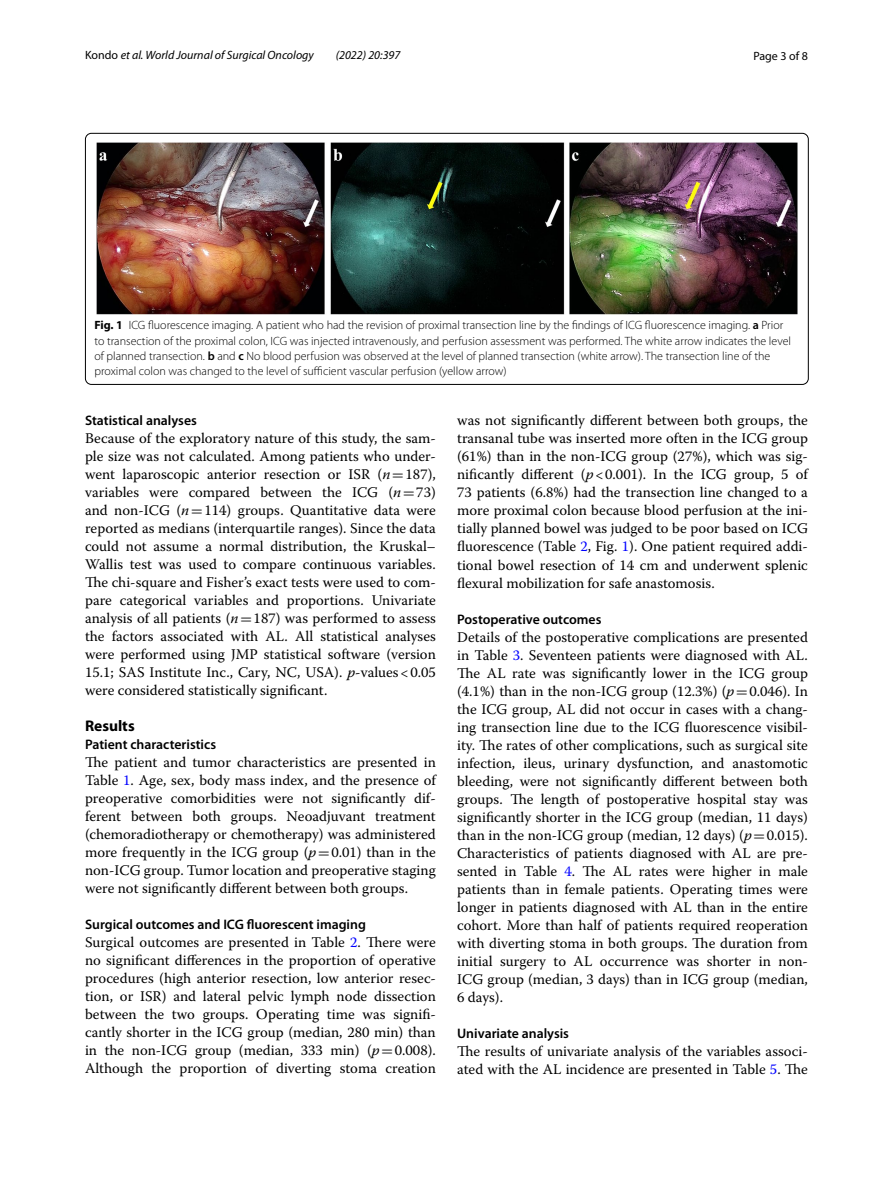
<style>
.page{position:relative;width:893px;height:1187px;background:#fff}
.page>*{position:absolute;margin:0;border:0;box-sizing:border-box;transform-origin:0 0}
.t1{font:700 15.45px "Myriad Pro";color:#000}
.t2{font:14.7px/18px "Warnock Pro";color:#000;text-align:justify}
.t3{font:600 13.8px "Myriad Pro";color:#000}
.t4{font:300 12px/15px "Myriad Pro";color:#000}
.t5{font:italic 12px "Myriad Pro";color:#000}
.t6{font:12px "Myriad Pro";color:#000}
.s1{font-style:normal}
.s2{font-weight:700}
.s3{font-weight:600}
.s4{font-style:italic}
.s5{font-family:"MTSY"}
.s6{color:#00f}
</style>
<div class="page">
<img style="left:97px;top:142px;width:700px;height:172px">
<div style="left:85px;top:133px;width:723px;height:251px;border:1px solid #000;border-radius:6px"></div>
<p class="t5" style="left:85px;top:48px;width:230px"><span class="s1">Kondo</span> et al. World Journal of Surgical Oncology</p>
<p class="t5" style="left:336px;top:48px;width:66px">(2022) 20:397</p>
<p class="t6" style="left:753px;top:48px;width:56px">Page 3 of 8</p>
<p class="t4" style="left:94px;top:318px;width:698px"><span class="s2">Fig. 1</span> ICG fluorescence imaging. A patient who had the revision of proximal transection line by the findings of ICG fluorescence imaging. <span class="s3">a</span> Prior to transection of the proximal colon, ICG was injected intravenously, and perfusion assessment was performed. The white arrow indicates the level of planned transection. <span class="s3">b</span> and <span class="s3">c</span> No blood perfusion was observed at the level of planned transection (white arrow). The transection line of the proximal colon was changed to the level of sufficient vascular perfusion (yellow arrow)</p>
<p class="t3" style="left:85px;top:411px;width:113px">Statistical analyses</p>
<p class="t2" style="left:85px;top:429px;width:352px">Because of the exploratory nature of this study, the sam&shy;ple size was not calculated. Among patients who under&shy;went laparoscopic anterior resection or ISR (<span class="s4">n</span><span class="s5">=</span>187), variables were compared between the ICG (<span class="s4">n</span><span class="s5">=</span>73) and non-ICG (<span class="s4">n</span><span class="s5">=</span>114) groups. Quantitative data were reported as medians (interquartile ranges). Since the data could not assume a normal distribution, the Kruskal– Wallis test was used to compare continuous variables.<br>The chi-square and Fisher’s exact tests were used to com&shy;pare categorical variables and proportions. Univariate analysis of all patients (<span class="s4">n</span><span class="s5">=</span>187) was performed to assess the factors associated with AL. All statistical analyses were performed using JMP statistical software (version 15.1; SAS Institute Inc., Cary, NC, USA). <span class="s4">p</span>-values&lt;0.05 were considered statistically significant.</p>
<p class="t1" style="left:85px;top:715px;width:51px">Results</p>
<p class="t3" style="left:85px;top:735px;width:133px">Patient characteristics</p>
<p class="t2" style="left:85px;top:753px;width:352px">The patient and tumor characteristics are presented in Table <span class="s6">1</span>. Age, sex, body mass index, and the presence of preoperative comorbidities were not significantly dif&shy;ferent between both groups. Neoadjuvant treatment (chemoradiotherapy or chemotherapy) was administered more frequently in the ICG group (<span class="s4">p</span><span class="s5">=</span>0.01) than in the non-ICG group. Tumor location and preoperative staging were not significantly different between both groups.</p>
<p class="t3" style="left:85px;top:915px;width:282px">Surgical outcomes and ICG fluorescent imaging</p>
<p class="t2" style="left:85px;top:933px;width:352px">Surgical outcomes are presented in Table <span class="s6">2</span>. There were no significant differences in the proportion of operative procedures (high anterior resection, low anterior resec&shy;tion, or ISR) and lateral pelvic lymph node dissection between the two groups. Operating time was signifi&shy;cantly shorter in the ICG group (median, 280 min) than in the non-ICG group (median, 333 min) (<span class="s4">p</span><span class="s5">=</span>0.008).<br>Although the proportion of diverting stoma creation</p>
<p class="t2" style="left:457px;top:411px;width:352px">was not significantly different between both groups, the transanal tube was inserted more often in the ICG group (61%) than in the non-ICG group (27%), which was sig&shy;nificantly different (<span class="s4">p</span>&lt;0.001). In the ICG group, 5 of 73 patients (6.8%) had the transection line changed to a more proximal colon because blood perfusion at the ini&shy;tially planned bowel was judged to be poor based on ICG fluorescence (Table <span class="s6">2</span>, Fig. <span class="s6">1</span>). One patient required addi&shy;tional bowel resection of 14 cm and underwent splenic flexural mobilization for safe anastomosis.</p>
<p class="t3" style="left:457px;top:610px;width:146px">Postoperative outcomes</p>
<p class="t2" style="left:457px;top:627px;width:352px">Details of the postoperative complications are presented in Table <span class="s6">3</span>. Seventeen patients were diagnosed with AL.<br>The AL rate was significantly lower in the ICG group (4.1%) than in the non-ICG group (12.3%) (<span class="s4">p</span><span class="s5">=</span>0.046). In the ICG group, AL did not occur in cases with a chang&shy;ing transection line due to the ICG fluorescence visibil&shy;ity. The rates of other complications, such as surgical site infection, ileus, urinary dysfunction, and anastomotic bleeding, were not significantly different between both groups. The length of postoperative hospital stay was significantly shorter in the ICG group (median, 11 days) than in the non-ICG group (median, 12 days) (<span class="s4">p</span><span class="s5">=</span>0.015).<br>Characteristics of patients diagnosed with AL are pre&shy;sented in Table <span class="s6">4</span>. The AL rates were higher in male patients than in female patients. Operating times were longer in patients diagnosed with AL than in the entire cohort. More than half of patients required reoperation with diverting stoma in both groups. The duration from initial surgery to AL occurrence was shorter in non-ICG group (median, 3 days) than in ICG group (median, 6 days).</p>
<p class="t3" style="left:457px;top:1024px;width:113px">Univariate analysis</p>
<p class="t2" style="left:457px;top:1041px;width:352px">The results of univariate analysis of the variables associ&shy;ated with the AL incidence are presented in Table <span class="s6">5</span>. The</p>
</div>
